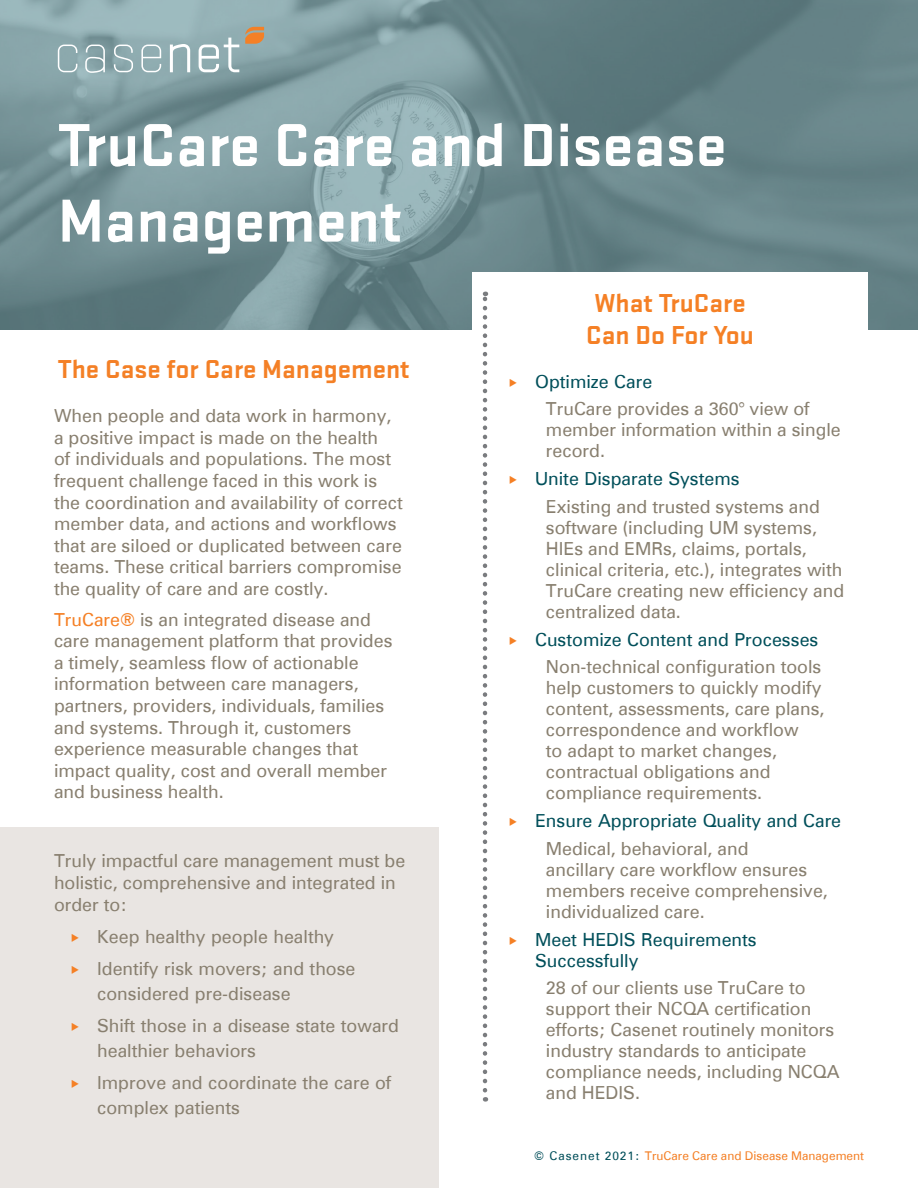
<style>
.page{position:relative;width:918px;height:1188px;background:#fff}
.page>*{position:absolute;margin:0;border:0;box-sizing:border-box;transform-origin:0 0}
.t1{font:700 63px/75.6px "Stratum 1";color:#fff}
.Page_Header{font:700 27px "Stratum 1";color:#f48026}
.t2{font:700 27px/31.5px "Stratum 1";color:#f58025;text-align:center}
.Bullet_Point_indent{font:18px/21px "Zurich BT";color:#887f6f}
.t3{font:18px/21px "Zurich BT";color:#004f5a}
.t4{font:12px "Zurich BT";color:#f48026}
.s1{color:#f58025}
.s2{font-family:"Usual";font-weight:700;font-size:13.35px;color:#f58025}
.s3{color:#004e59}
</style>
<div class="page">
<div style="left:0;top:827px;width:439px;height:361px;background:#e9e5e2"></div>
<img style="left:0;top:0;width:918px;height:330px">
<svg style="left:58px;top:45px;width:19px;height:27px"></svg>
<svg style="left:85px;top:45px;width:20px;height:28px"></svg>
<svg style="left:114px;top:45px;width:19px;height:27px"></svg>
<svg style="left:141px;top:45px;width:20px;height:27px"></svg>
<svg style="left:170px;top:44px;width:20px;height:28px"></svg>
<svg style="left:199px;top:38px;width:40px;height:34px"></svg>
<svg style="left:245px;top:27px;width:19px;height:17px"></svg>
<div style="left:472px;top:272px;width:396px;height:758px;background:#fff"></div>
<svg style="left:483px;top:292px;width:4px;height:798px"></svg>
<p class="t1" style="left:58px;top:104px;width:671px">TruCare Care and Disease<br>Management</p>
<p class="Page_Header" style="left:58px;top:350px;width:354px">The Case for Care Management</p>
<p class="Bullet_Point_indent" style="left:54px;top:405px;width:350px;line-height:21.6px">When people and data work in harmony, a positive impact is made on the health<br>of individuals and populations. The most frequent challenge faced in this work is the coordination and availability of correct member data, and actions and workflows that are siloed or duplicated between care teams. These critical barriers compromise the quality of care and are costly.</p>
<p class="Bullet_Point_indent" style="left:54px;top:608px;width:340px;line-height:21.6px"><span class="s1">TruCare®</span> is an integrated disease and care management platform that provides a timely, seamless flow of actionable information between care managers, partners, providers, individuals, families and systems. Through it, customers experience measurable changes that impact quality, cost and overall member and business health.</p>
<p class="Bullet_Point_indent" style="left:54px;top:850px;width:353px;line-height:21.6px">Truly impactful care management must be holistic, comprehensive and integrated in order to:</p>
<p class="Bullet_Point_indent" style="left:70px;top:926px;width:265px"><span class="s2">▶</span> Keep healthy people healthy</p>
<p class="Bullet_Point_indent" style="left:97px;top:955px;width:260px;line-height:25.2px;text-indent:-27px"><span class="s2">▶</span> Identify risk movers; and those considered pre-disease</p>
<p class="Bullet_Point_indent" style="left:97px;top:1013px;width:303px;line-height:25.2px;text-indent:-27px"><span class="s2">▶</span> Shift those in a disease state toward healthier behaviors</p>
<p class="Bullet_Point_indent" style="left:97px;top:1070px;width:296px;line-height:25.2px;text-indent:-27px"><span class="s2">▶</span> Improve and coordinate the care of complex patients</p>
<p class="t2" style="left:586px;top:286px;width:169px">What TruCare<br>Can Do For You</p>
<p class="t3" style="left:508px;top:371px;width:146px"><span class="s2">▶</span> Optimize Care</p>
<p class="Bullet_Point_indent" style="left:546px;top:398px;width:296px">TruCare provides a 360° view of member information within a single record.</p>
<p class="t3" style="left:508px;top:468px;width:233px"><span class="s2">▶</span> Unite Disparate Systems</p>
<p class="Bullet_Point_indent" style="left:546px;top:496px;width:300px">Existing and trusted systems and software (including UM systems,<br>HIEs and EMRs, claims, portals, clinical criteria, etc.), integrates with<br>TruCare creating new efficiency and centralized data.</p>
<p class="t3" style="left:508px;top:629px;width:312px"><span class="s2">▶</span> Customize Content and Processes</p>
<p class="Bullet_Point_indent" style="left:546px;top:656px;width:280px">Non-technical configuration tools help customers to quickly modify content, assessments, care plans, correspondence and workflow<br>to adapt to market changes, contractual obligations and compliance requirements.</p>
<p class="t3" style="left:508px;top:810px;width:335px"><span class="s2">▶</span> Ensure Appropriate Quality and Care</p>
<p class="Bullet_Point_indent" style="left:546px;top:838px;width:284px">Medical, behavioral, and<br>ancillary care workflow ensures members receive comprehensive, individualized care.</p>
<p class="t3" style="left:535px;top:929px;width:223px;text-indent:-27px"><span class="s2">▶</span> Meet HEDIS Requirements<br>Successfully</p>
<p class="Bullet_Point_indent" style="left:546px;top:977px;width:295px">28 of our clients use TruCare to support their NCQA certification efforts; Casenet routinely monitors industry standards to anticipate compliance needs, including NCQA and HEDIS.</p>
<p class="t4" style="left:534px;top:1148px;width:331px"><span class="s3">© Casenet 2021:</span> TruCare Care and Disease Management</p>
</div>
